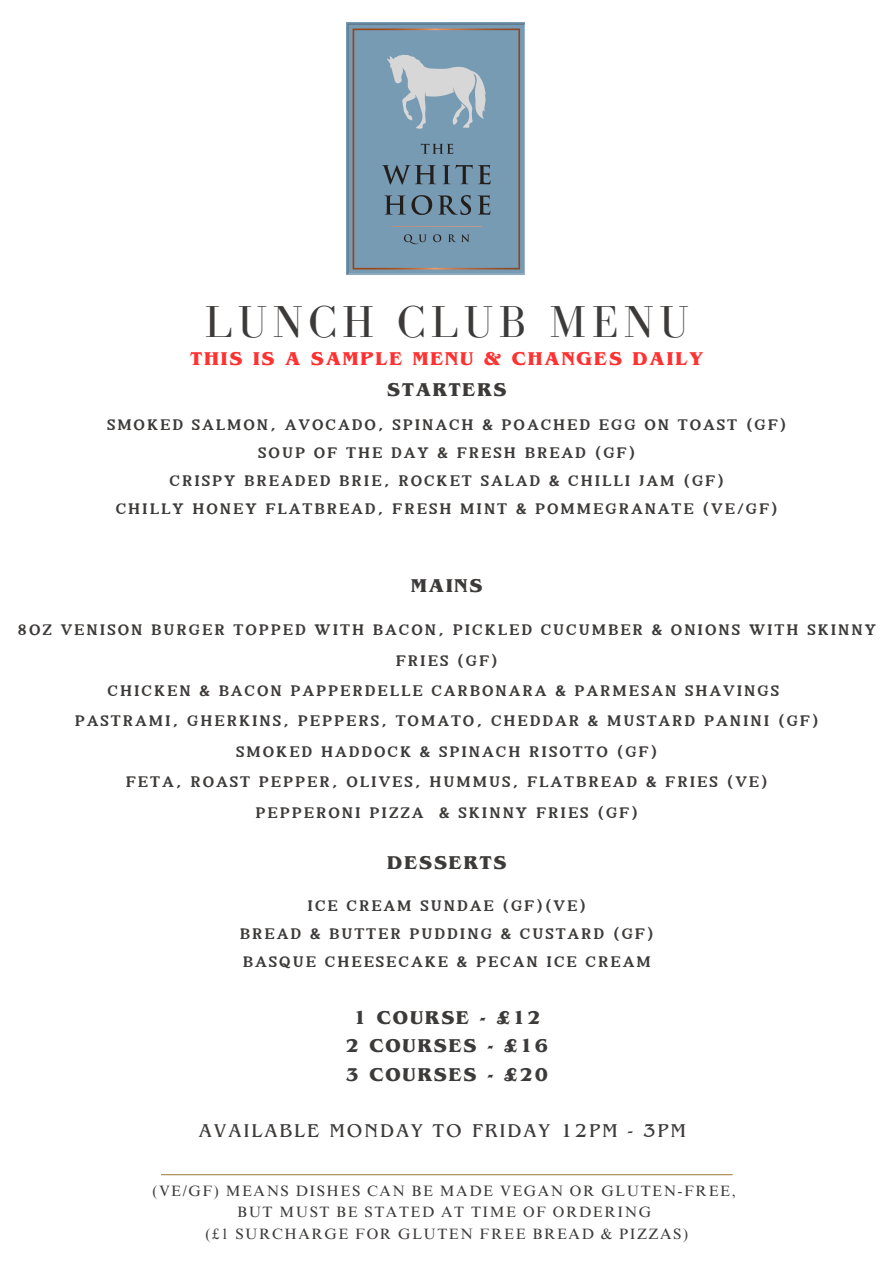
<style>
.page{position:relative;width:894px;height:1264px;background:#fff}
.page>*{position:absolute;margin:0;border:0;box-sizing:border-box;transform-origin:0 0}
.t1{font:46.05px "Bodoni FLF";letter-spacing:.12em;color:#3d3b3a}
.t2{font:900 19.5px/30.3px "Canva Joyful";letter-spacing:.1em;color:#3d3b3a;text-align:center}
.t3{font:700 19.5px/28.2px "Benguiat Pro ITC";letter-spacing:.1em;color:#3d3b3a;text-align:center}
.t4{font:19.5px "Benguiat Pro ITC";letter-spacing:.1em;color:#3d3b3a}
.t5{font:700 19.5px "Benguiat Pro ITC";letter-spacing:.1em;color:#ff3131}
.t6{font:15px "Times NRMT Pro";letter-spacing:.1em;color:#3d3b3a}
</style>
<div class="page">
<hr style="left:161px;top:1174px;width:571px;height:1px;background:#a4884b">
<img style="left:347px;top:22px;width:177px;height:252px">
<p class="t1" style="left:205px;top:297px;width:485px">LUNCH CLUB MENU</p>
<p class="t5" style="left:190px;top:351px;width:514px">THIS IS A SAMPLE MENU &amp; CHANGES DAILY</p>
<h1 class="t3" style="left:387px;top:378px;width:121px">STARTERS</h1>
<h2 class="t2" style="left:107px;top:411px;width:681px;line-height:28.2px">SMOKED SALMON, AVOCADO, SPINACH &amp; POACHED EGG ON TOAST (GF)<br>SOUP OF THE DAY &amp; FRESH BREAD (GF)<br>CRISPY BREADED BRIE, ROCKET SALAD &amp; CHILLI JAM (GF)<br>CHILLY HONEY FLATBREAD, FRESH MINT &amp; POMMEGRANATE (VE/GF)</h2>
<h2 class="t3" style="left:411px;top:574px;width:73px">MAINS</h2>
<h3 class="t2" style="left:17px;top:615px;width:859px">8OZ VENISON BURGER TOPPED WITH BACON, PICKLED CUCUMBER &amp; ONIONS WITH SKINNY FRIES (GF)<br>CHICKEN &amp; BACON PAPPERDELLE CARBONARA &amp; PARMESAN SHAVINGS<br>PASTRAMI, GHERKINS, PEPPERS, TOMATO, CHEDDAR &amp; MUSTARD PANINI (GF)<br>SMOKED HADDOCK &amp; SPINACH RISOTTO (GF)<br>FETA, ROAST PEPPER, OLIVES, HUMMUS, FLATBREAD &amp; FRIES (VE)<br>PEPPERONI PIZZA &amp; SKINNY FRIES (GF)</h3>
<h2 class="t3" style="left:387px;top:851px;width:121px">DESSERTS</h2>
<h3 class="t2" style="left:240px;top:891px;width:415px;line-height:28.2px">ICE CREAM SUNDAE (GF)(VE)<br>BREAD &amp; BUTTER PUDDING &amp; CUSTARD (GF)<br>BASQUE CHEESECAKE &amp; PECAN ICE CREAM</h3>
<h2 class="t3" style="left:345px;top:1006px;width:204px">1 COURSE - £12<br>2 COURSES - £16<br>3 COURSES - £20</h2>
<h3 class="t4" style="left:199px;top:1123px;width:488px">AVAILABLE MONDAY TO FRIDAY 12PM - 3PM</h3>
<h2 class="t6" style="left:152px;top:1185px;width:584px">(VE/GF) MEANS DISHES CAN BE MADE VEGAN OR GLUTEN-FREE,</h2>
<h3 class="t6" style="left:237px;top:1206px;width:415px">BUT MUST BE STATED AT TIME OF ORDERING</h3>
<p class="t6" style="left:205px;top:1227px;width:484px">(£1 SURCHARGE FOR GLUTEN FREE BREAD &amp; PIZZAS)</p>
</div>
